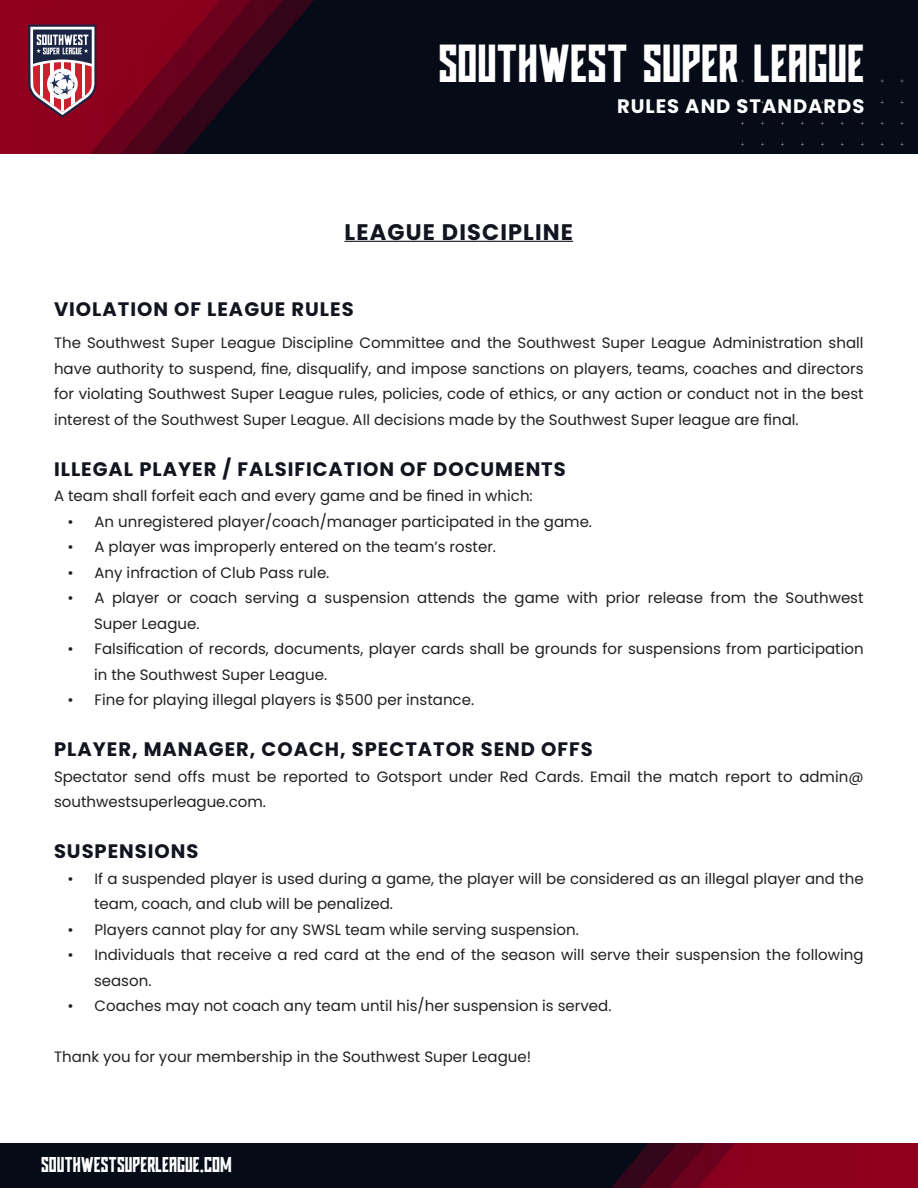
<style>
.page{position:relative;width:918px;height:1188px;background:#fff}
.page>*{position:absolute;margin:0;border:0;box-sizing:border-box;transform-origin:0 0}
.t1{font:37.35px "Sporten";color:#fff}
.t2{font:700 22.5px "Poppins";letter-spacing:.05em;color:#12141f}
.t3{font:700 19.5px "Poppins";letter-spacing:.05em;color:#12141f}
.t4{font:700 19.5px "Poppins";letter-spacing:.05em;color:#fff}
.t5{font:15px/25.5px "Poppins";color:#231f20}
.t6{font:15px "Sporten";color:#fff}
</style>
<div class="page">
<hr style="left:345px;top:241px;width:228px;height:1px;background:#12141f">
<img style="left:0;top:0;width:918px;height:153px">
<svg style="left:28px;top:25px;width:68px;height:93px"></svg>
<img style="left:0;top:1143px;width:918px;height:45px">
<p class="t1" style="left:438px;top:34px;width:428px">SOUTHWEST SUPER LEAGUE</p>
<p class="t4" style="left:617px;top:95px;width:249px">RULES AND STANDARDS</p>
<p class="t2" style="left:345px;top:219px;width:230px">LEAGUE DISCIPLINE</p>
<p class="t3" style="left:54px;top:298px;width:301px">VIOLATION OF LEAGUE RULES</p>
<p class="t5" style="left:54px;top:330px;width:811px;text-align:justify">The Southwest Super League Discipline Committee and the Southwest Super League Administration shall have authority to suspend, fine, disqualify, and impose sanctions on players, teams, coaches and directors for violating Southwest Super League rules, policies, code of ethics, or any action or conduct not in the best interest of the Southwest Super League. All decisions made by the Southwest Super league are final.</p>
<p class="t3" style="left:54px;top:458px;width:513px">ILLEGAL PLAYER / FALSIFICATION OF DOCUMENTS</p>
<p class="t5" style="left:54px;top:483px;width:480px">A team shall forfeit each and every game and be fined in which:</p>
<p class="t5" style="left:68px;top:509px;width:526px">• An unregistered player/coach/manager participated in the game.</p>
<p class="t5" style="left:68px;top:534px;width:430px">• A player was improperly entered on the team’s roster.</p>
<p class="t5" style="left:68px;top:560px;width:263px">• Any infraction of Club Pass rule.</p>
<p class="t5" style="left:94px;top:585px;width:771px;text-indent:-27px">• A player or coach serving a suspension attends the game with prior release from the Southwest<br>Super League.</p>
<p class="t5" style="left:94px;top:636px;width:771px;text-indent:-27px">• Falsification of records, documents, player cards shall be grounds for suspensions from participation in the Southwest Super League.</p>
<p class="t5" style="left:68px;top:687px;width:408px">• Fine for playing illegal players is $500 per instance.</p>
<p class="t3" style="left:54px;top:738px;width:540px">PLAYER, MANAGER, COACH, SPECTATOR SEND OFFS</p>
<p class="t5" style="left:54px;top:764px;width:811px">Spectator send offs must be reported to Gotsport under Red Cards. Email the match report to admin@ southwestsuperleague.com.</p>
<p class="t3" style="left:54px;top:840px;width:146px">SUSPENSIONS</p>
<p class="t5" style="left:94px;top:866px;width:771px;text-indent:-27px">• If a suspended player is used during a game, the player will be considered as an illegal player and the team, coach, and club will be penalized.</p>
<p class="t5" style="left:68px;top:917px;width:513px">• Players cannot play for any SWSL team while serving suspension.</p>
<p class="t5" style="left:94px;top:942px;width:771px;text-indent:-27px">• Individuals that receive a red card at the end of the season will serve their suspension the following season.</p>
<p class="t5" style="left:68px;top:993px;width:546px">• Coaches may not coach any team until his/her suspension is served.</p>
<p class="t5" style="left:54px;top:1044px;width:479px">Thank you for your membership in the Southwest Super League!</p>
<p class="t6" style="left:41px;top:1153px;width:192px">SOUTHWESTSUPERLEAGUE.COM</p>
</div>
